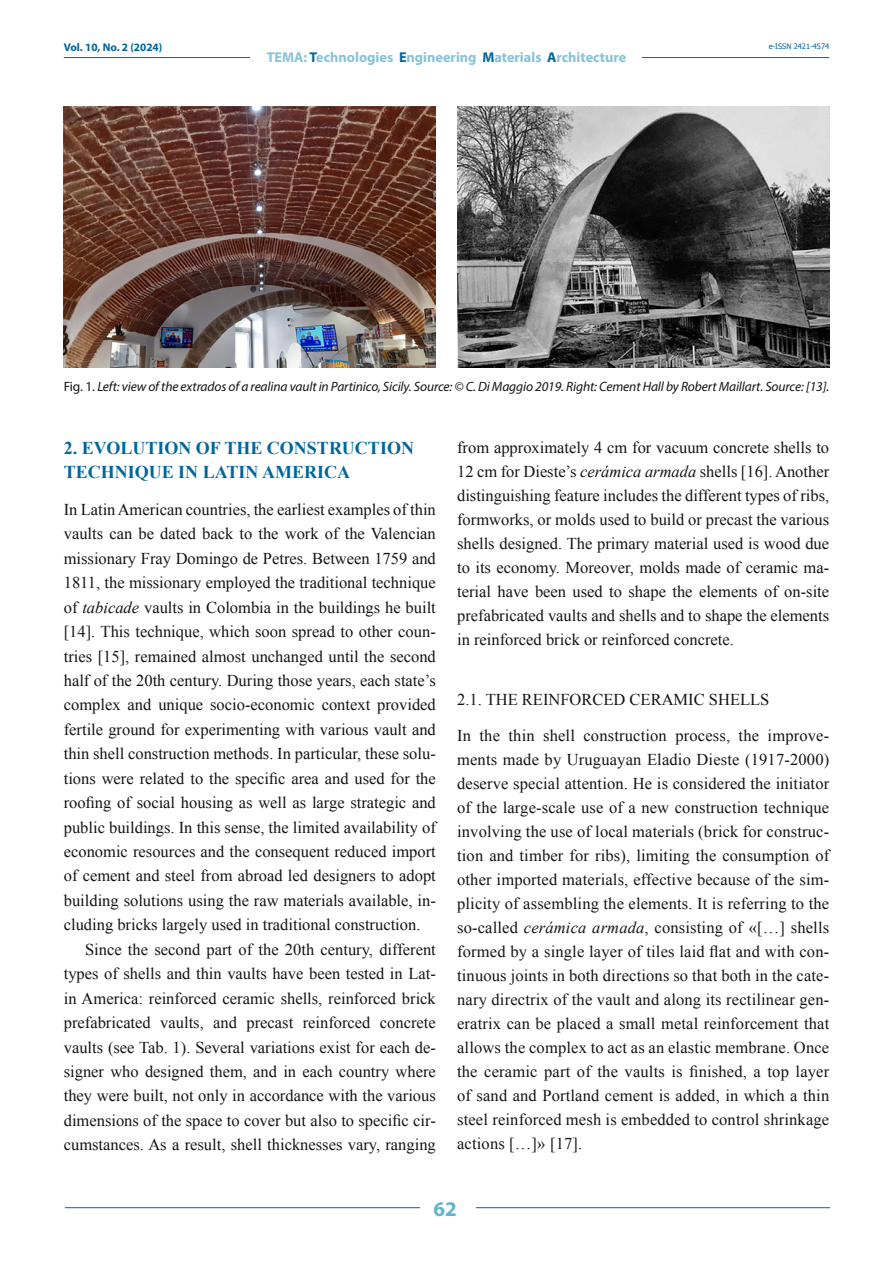
<style>
.page{position:relative;width:893px;height:1263px;background:#fff}
.page>*{position:absolute;margin:0;border:0;box-sizing:border-box;transform-origin:0 0}
.t1{font:700 21px "Myriad Pro";color:#62b4ce}
.TITOLO_1_Livello{font:700 18px/24.5px "Times New Roman";color:#00669c}
.TESTO_noRIENTRO{font:16.5px/24px "Times New Roman";letter-spacing:.005em;color:#131413;text-align:justify}
.TESTO{font:16.5px/24px "Times New Roman";color:#131413;text-align:justify}
.TITOLO_2_Livello{font:16.5px "Times New Roman";color:#131413}
.t2{font:700 14.25px "Myriad Pro";color:#86c2d8}
.DIDASCALIA{font:italic 13.5px "Myriad Pro";letter-spacing:-.01em;color:#131413}
.t3{font:700 11.25px "Myriad Pro";color:#00669c}
.t4{font:7.5px "Tahoma";color:#00669c}
.s1{color:#00669c}
.s2{font-style:normal}
.s3{font-style:italic}
</style>
<div class="page">
<hr style="left:64px;top:57px;width:765px;height:1px;background:#00669c">
<div style="left:251px;top:48px;width:391px;height:17px;background:#fff"></div>
<hr style="left:65px;top:1207px;width:765px;height:1px;background:#00669c">
<div style="left:420px;top:1195px;width:55px;height:25px;background:#fff"></div>
<img style="left:457px;top:106px;width:372px;height:262px">
<img style="left:64px;top:106px;width:372px;height:262px">
<p class="t3" style="left:64px;top:40px;width:100px">Vol. 10, No. 2 (2024)</p>
<p class="t2" style="left:267px;top:48px;width:361px">TEMA: <span class="s1">T</span>echnologies <span class="s1">E</span>ngineering <span class="s1">M</span>aterials <span class="s1">A</span>rchitecture</p>
<p class="t4" style="left:769px;top:41px;width:62px">e-ISSN 2421-4574</p>
<p class="DIDASCALIA" style="left:64px;top:378px;width:767px"><span class="s2">Fig. 1.</span> Left: view of the extrados of a realina vault in Partinico, Sicily. Source: © C. Di Maggio 2019. Right: Cement Hall by Robert Maillart. Source: [13].</p>
<p class="TITOLO_1_Livello" style="left:64px;top:435px;width:352px">2. EVOLUTION OF THE CONSTRUCTION<br>TECHNIQUE IN LATIN AMERICA</p>
<p class="TESTO_noRIENTRO" style="left:64px;top:497px;width:374px;line-height:24.5px">In Latin American countries, the earliest examples of thin vaults can be dated back to the work of the Valencian missionary Fray Domingo de Petres. Between 1759 and 1811, the missionary employed the traditional technique of <span class="s3">tabicade</span> vaults in Colombia in the buildings he built [14]. This technique, which soon spread to other coun&shy;tries [15], remained almost unchanged until the second half of the 20th century. During those years, each state’s complex and unique socio-economic context provided fertile ground for experimenting with various vault and thin shell construction methods. In particular, these solu&shy;tions were related to the specific area and used for the roofing of social housing as well as large strategic and public buildings. In this sense, the limited availability of economic resources and the consequent reduced import of cement and steel from abroad led designers to adopt building solutions using the raw materials available, in&shy;cluding bricks largely used in traditional construction.</p>
<p class="TESTO" style="left:64px;top:937px;width:374px;line-height:24.5px;text-indent:21px">Since the second part of the 20th century, different types of shells and thin vaults have been tested in Lat&shy;in America: reinforced ceramic shells, reinforced brick prefabricated vaults, and precast reinforced concrete vaults (see Tab. 1). Several variations exist for each de&shy;signer who designed them, and in each country where they were built, not only in accordance with the various dimensions of the space to cover but also to specific cir&shy;cumstances. As a result, shell thicknesses vary, ranging</p>
<p class="TESTO" style="left:457px;top:435px;width:374px">from approximately 4 cm for vacuum concrete shells to 12 cm for Dieste’s <span class="s3">cerámica armada</span> shells [16]. Another distinguishing feature includes the different types of ribs, formworks, or molds used to build or precast the various shells designed. The primary material used is wood due to its economy. Moreover, molds made of ceramic ma&shy;terial have been used to shape the elements of on-site prefabricated vaults and shells and to shape the elements in reinforced brick or reinforced concrete.</p>
<p class="TITOLO_2_Livello" style="left:457px;top:689px;width:314px">2.1. THE REINFORCED CERAMIC SHELLS</p>
<p class="TESTO_noRIENTRO" style="left:457px;top:723px;width:374px">In the thin shell construction process, the improve&shy;ments made by Uruguayan Eladio Dieste (1917-2000) deserve special attention. He is considered the initiator of the large-scale use of a new construction technique involving the use of local materials (brick for construc&shy;tion and timber for ribs), limiting the consumption of other imported materials, effective because of the sim&shy;plicity of assembling the elements. It is referring to the so-called <span class="s3">cerámica armada</span>, consisting of «[…] shells formed by a single layer of tiles laid flat and with con&shy;tinuous joints in both directions so that both in the cate&shy;nary directrix of the vault and along its rectilinear gen&shy;eratrix can be placed a small metal reinforcement that allows the complex to act as an elastic membrane. Once the ceramic part of the vaults is finished, a top layer of sand and Portland cement is added, in which a thin steel reinforced mesh is embedded to control shrinkage actions […]» [17].</p>
<p class="t1" style="left:434px;top:1195px;width:25px">62</p>
</div>
